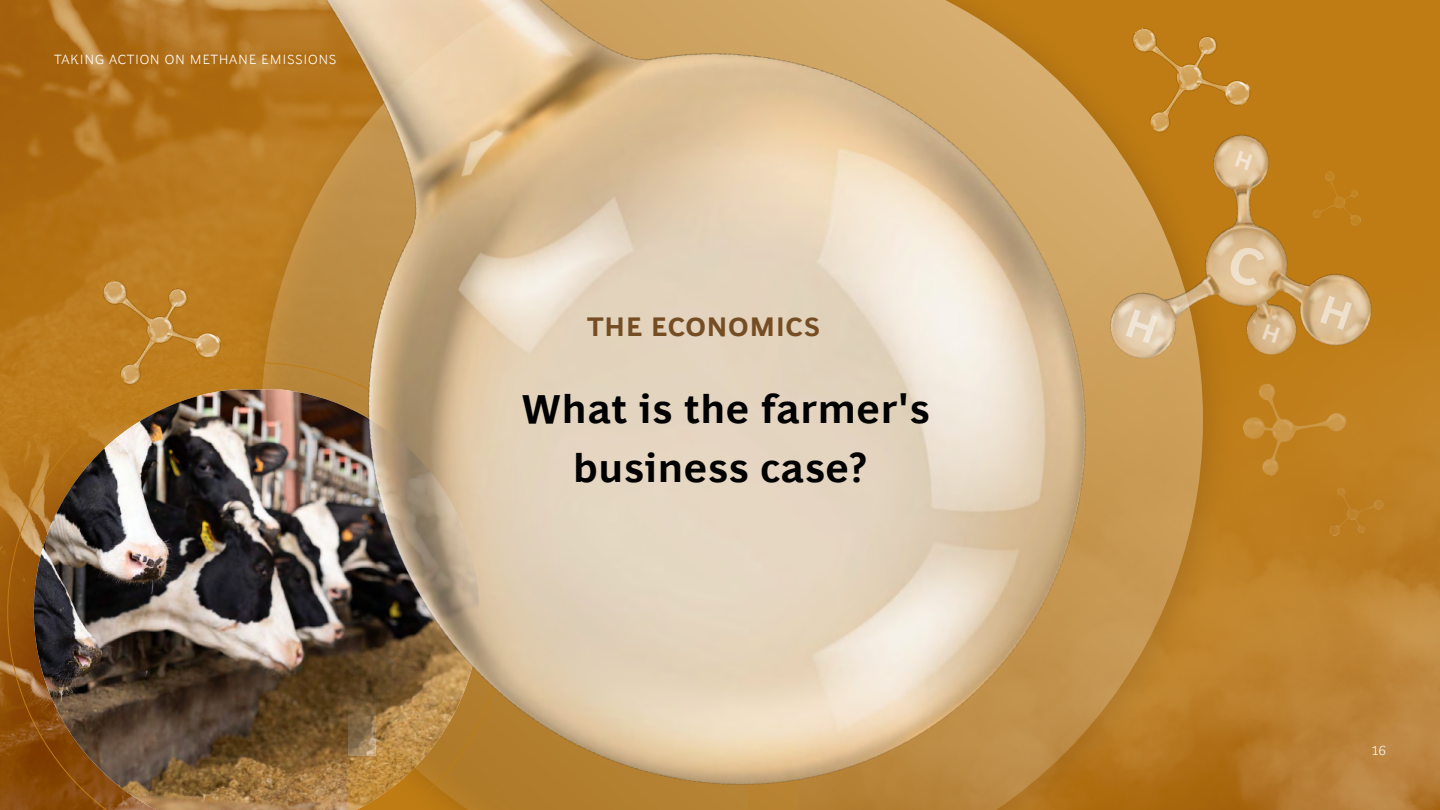
<style>
.page{position:relative;width:1440px;height:810px;background:#fff}
.page>*{position:absolute;margin:0;border:0;box-sizing:border-box;transform-origin:0 0}
.t1{font:700 40.5px/58.5px "Henderson BCG Sans";letter-spacing:.02em;color:#000;text-align:center}
.t2{font:700 27px "Henderson BCG Sans";letter-spacing:.02em;color:#754d24}
.t3{font:300 13.5px "Henderson BCG Sans";letter-spacing:.05em;color:#fff}
</style>
<div class="page">
<img style="left:1369px;top:457px;width:71px;height:353px">
<img style="left:0;top:0;width:1369px;height:810px">
<img style="left:1232px;top:457px;width:123px;height:23px">
<img style="left:1107px;top:0;width:148px;height:71px">
<img style="left:78px;top:249px;width:147px;height:152px">
<img style="left:1065px;top:71px;width:375px;height:386px">
<img style="left:1312px;top:171px;width:49px;height:54px">
<img style="left:1330px;top:487px;width:54px;height:49px">
<svg style="left:1234px;top:152px;width:18px;height:18px"></svg>
<svg style="left:1263px;top:324px;width:18px;height:19px"></svg>
<svg style="left:1126px;top:309px;width:31px;height:34px"></svg>
<svg style="left:1320px;top:296px;width:32px;height:34px"></svg>
<svg style="left:1226px;top:243px;width:41px;height:45px;background:#e0c298"></svg>
<p class="t3" style="left:54px;top:49px;width:284px">TAKING ACTION ON METHANE EMISSIONS</p>
<h2 class="t2" style="left:587px;top:307px;width:234px">THE ECONOMICS</h2>
<h1 class="t1" style="left:522px;top:377px;width:409px">What is the farmer's business case?</h1>
<p class="t3" style="left:1372px;top:740px;width:16px">16</p>
</div>
